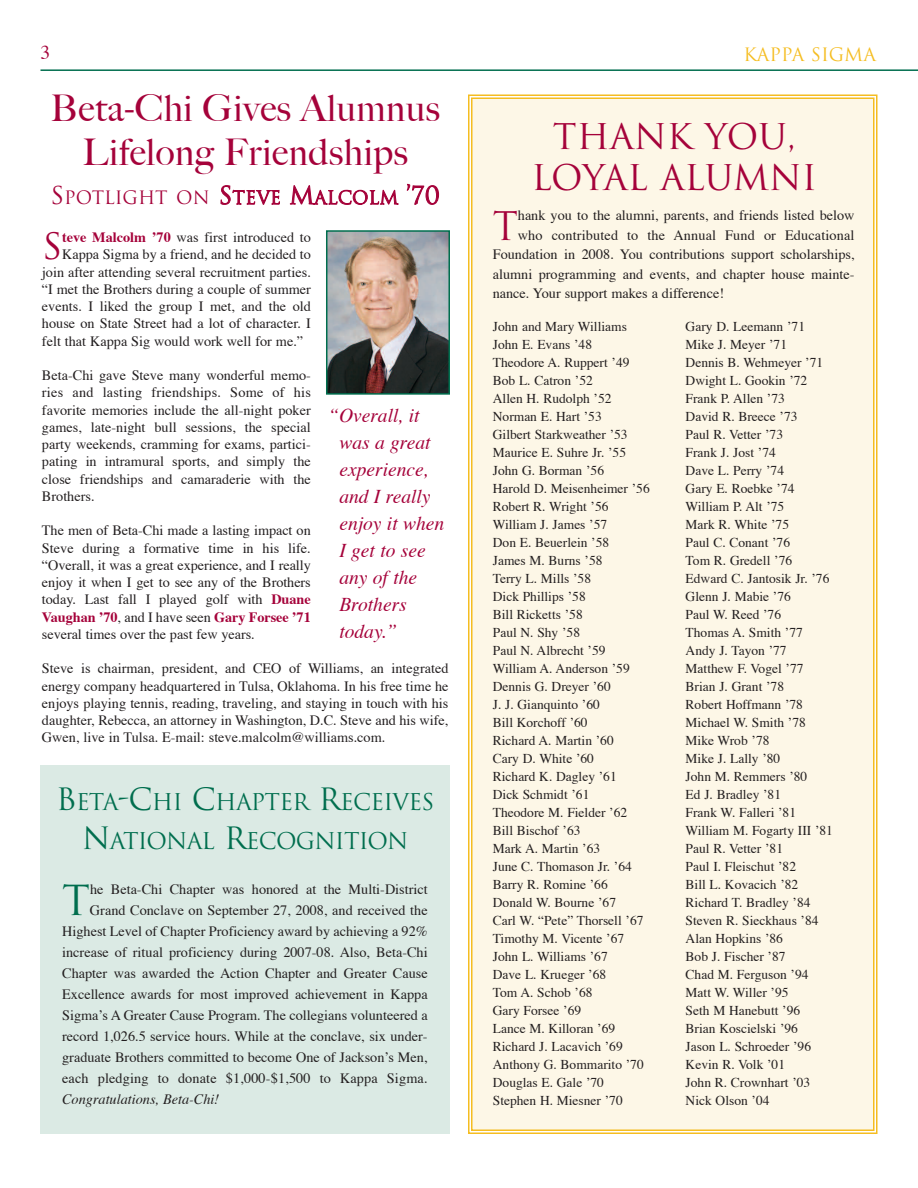
<style>
.page{position:relative;width:918px;height:1188px;background:#fff}
.page>*{position:absolute;margin:0;border:0;box-sizing:border-box;transform-origin:0 0}
.t1{font:40.35px "Trajan";color:#006e4e}
.t2{font:38.4px "Trajan";color:#a5023a;scale:.95 1}
.t3{font:500 36.75px/44.1px "Big Caslon";letter-spacing:.015em;color:#a5023a;text-align:center}
.t4{font:35.4px "Trajan";color:#a5023a}
.t5{font:34.5px/41.4px "Trajan";color:#a5023a;text-align:center}
.t6{font:22.5px/39px "Trajan";letter-spacing:-.035em;color:#006e4e;text-align:center}
.t7{font:italic 19.5px/27px "Times";color:#a5023a}
.t8{font:19.5px "Times";color:#a5023a}
.t9{font:18px "Trajan";color:#a5023a}
.t10{font:18px "Trajan";color:#f5bd21}
.t11{font:14.25px/17.2px "Times";color:#231f20;text-align:justify}
.t12{font:italic 14.25px "Times";color:#231f20}
.t13{font:13.5px/18px "Times";color:#231f20}
.s1{font-size:24px}
.s2{font-weight:700;color:#a5023a}
.s3{font-size:30px}
</style>
<div class="page">
<div style="left:40px;top:765px;width:410px;height:369px;background:#dbeae4"></div>
<div style="left:472px;top:99px;width:401px;height:1031px;background:#fdf7e7"></div>
<div style="left:468px;top:94px;width:410px;height:1040px;border:2px solid #f5bd21"></div>
<div style="left:471px;top:98px;width:403px;height:1033px;border:2px solid #f5bd21"></div>
<hr style="left:40px;top:69px;width:878px;height:2px;background:#006e4e">
<img style="left:329px;top:233px;width:118px;height:159px">
<div style="left:326px;top:230px;width:124px;height:165px;border:2px solid #006e4e"></div>
<h3 class="t8" style="left:40px;top:44px;width:11px">3</h3>
<p class="t10" style="left:743px;top:44px;width:134px">KAPPA SIGMA</p>
<h3 class="t3" style="left:51px;top:87px;width:391px">Beta-Chi Gives Alumnus<br>Lifelong Friendships</h3>
<p class="t9" style="left:51px;top:187px;width:391px"><span class="s1">S</span>POTLIGHT ON <span class="s1">S</span>TEVE <span class="s1">M</span>ALCOLM <span class="s1">’70</span></p>
<h3 class="t4" style="left:42px;top:226px;width:22px">S</h3>
<p class="t11" style="left:62px;top:230px;width:250px"><span class="s2">teve Malcolm ’70</span> was first introduced to</p>
<p class="t11" style="left:62px;top:247px;width:250px">Kappa Sigma by a friend, and he decided to</p>
<p class="t11" style="left:42px;top:264px;width:270px">join after attending several recruitment parties.</p>
<p class="t11" style="left:42px;top:282px;width:270px">“I met the Brothers during a couple of summer</p>
<p class="t11" style="left:42px;top:299px;width:270px">events. I liked the group I met, and the old</p>
<p class="t11" style="left:42px;top:316px;width:270px">house on State Street had a lot of character. I</p>
<p class="t11" style="left:42px;top:333px;width:263px">felt that Kappa Sig would work well for me.”</p>
<p class="t11" style="left:42px;top:368px;width:270px">Beta-Chi gave Steve many wonderful memo&shy;ries and lasting friendships. Some of his favorite memories include the all-night poker games, late-night bull sessions, the special party weekends, cramming for exams, partici&shy;pating in intramural sports, and simply the close friendships and camaraderie with the Brothers.</p>
<p class="t11" style="left:42px;top:523px;width:270px">The men of Beta-Chi made a lasting impact on Steve during a formative time in his life. “Overall, it was a great experience, and I really enjoy it when I get to see any of the Brothers today. Last fall I played golf with <span class="s2">Duane Vaughan ’70</span>, and I have seen <span class="s2">Gary Forsee ’71 </span>several times over the past few years.</p>
<p class="t11" style="left:42px;top:661px;width:408px">Steve is chairman, president, and CEO of Williams, an integrated energy company headquartered in Tulsa, Oklahoma. In his free time he enjoys playing tennis, reading, traveling, and staying in touch with his daughter, Rebecca, an attorney in Washington, d.C. Steve and his wife, Gwen, live in Tulsa. E-mail: steve.malcolm@williams.com.</p>
<h3 class="t7" style="left:339px;top:404px;width:106px;text-indent:-11px">“Overall, it was a great experience, and I really enjoy it when<br>I get to see any of the<br>Brothers today.”</h3>
<h3 class="t6" style="left:56px;top:782px;width:380px"><span class="s3">B</span>ETA<span class="s3">-C</span>HI <span class="s3">C</span>HAPTER <span class="s3">R</span>ECEIVES<br><span class="s3">N</span>ATIONAL <span class="s3">R</span>ECOGNITION</h3>
<h1 class="t1" style="left:62px;top:877px;width:29px">T</h1>
<p class="t11" style="left:62px;top:880px;width:367px;line-height:21px;text-align:right">he Beta-Chi Chapter was honored at the Multi-district Grand Conclave on September 27, 2008, and received the Highest Level of Chapter Proficiency award by achieving a 92% increase of ritual proficiency during 2007-08. Also, Beta-Chi Chapter was awarded the Action Chapter and Greater Cause Excellence awards for most improved achievement in Kappa Sigma’s A Greater Cause Program. The collegians volunteered a record 1,026.5 service hours. While at the conclave, six under&shy;graduate Brothers committed to become One of Jackson’s Men, each pledging to donate $1,000-$1,500 to Kappa Sigma.</p>
<p class="t12" style="left:62px;top:1093px;width:159px">Congratulations, Beta-Chi!</p>
<h3 class="t5" style="left:532px;top:116px;width:287px">THANK YOU,<br>LOYAL ALUMNI</h3>
<h2 class="t2" style="left:493px;top:204px;width:28px">T</h2>
<p class="t11" style="left:518px;top:208px;width:338px">hank you to the alumni, parents, and friends listed below</p>
<p class="t11" style="left:518px;top:227px;width:338px">who contributed to the Annual Fund or Educational</p>
<p class="t11" style="left:493px;top:247px;width:363px">Foundation in 2008. You contributions support scholarships,</p>
<p class="t11" style="left:493px;top:266px;width:363px">alumni programming and events, and chapter house mainte-</p>
<p class="t11" style="left:493px;top:286px;width:233px">nance. Your support makes a difference!</p>
<p class="t13" style="left:493px;top:319px;width:158px">John and Mary Williams<br>John E. Evans ’48<br>Theodore A. Ruppert ’49<br>Bob L. Catron ’52<br>Allen H. Rudolph ’52 norman E. Hart ’53<br>Gilbert Starkweather ’53<br>Maurice E. Suhre Jr. ’55<br>John G. Borman ’56<br>Harold d. Meisenheimer ’56<br>Robert R. Wright ’56<br>William J. James ’57<br>don E. Beuerlein ’58<br>James M. Burns ’58<br>Terry L. Mills ’58<br>dick Phillips ’58<br>Bill Ricketts ’58<br>Paul n. Shy ’58<br>Paul n. Albrecht ’59<br>William A. Anderson ’59 dennis G. dreyer ’60<br>J. J. Gianquinto ’60<br>Bill Korchoff ’60<br>Richard A. Martin ’60<br>Cary d. White ’60<br>Richard K. dagley ’61<br>dick Schmidt ’61<br>Theodore M. Fielder ’62<br>Bill Bischof ’63<br>Mark A. Martin ’63<br>June C. Thomason Jr. ’64<br>Barry R. Romine ’66 donald W. Bourne ’67<br>Carl W. “Pete” Thorsell ’67<br>Timothy M. Vicente ’67<br>John L. Williams ’67<br>dave L. Krueger ’68<br>Tom A. Schob ’68<br>Gary Forsee ’69<br>Lance M. Killoran ’69<br>Richard J. Lacavich ’69<br>Anthony G. Bommarito ’70 douglas E. Gale ’70<br>Stephen H. Miesner ’70</p>
<p class="t13" style="left:686px;top:319px;width:149px">Gary d. Leemann ’71<br>Mike J. Meyer ’71<br>dennis B. Wehmeyer ’71 dwight L. Gookin ’72<br>Frank P. Allen ’73<br>david R. Breece ’73<br>Paul R. Vetter ’73<br>Frank J. Jost ’74<br>dave L. Perry ’74<br>Gary E. Roebke ’74<br>William P. Alt ’75<br>Mark R. White ’75<br>Paul C. Conant ’76<br>Tom R. Gredell ’76<br>Edward C. Jantosik Jr. ’76<br>Glenn J. Mabie ’76<br>Paul W. Reed ’76<br>Thomas A. Smith ’77<br>Andy J. Tayon ’77<br>Matthew F. Vogel ’77<br>Brian J. Grant ’78<br>Robert Hoffmann ’78<br>Michael W. Smith ’78<br>Mike Wrob ’78<br>Mike J. Lally ’80<br>John M. Remmers ’80<br>Ed J. Bradley ’81<br>Frank W. Falleri ’81<br>William M. Fogarty III ’81<br>Paul R. Vetter ’81<br>Paul I. Fleischut ’82<br>Bill L. Kovacich ’82<br>Richard T. Bradley ’84<br>Steven R. Sieckhaus ’84<br>Alan Hopkins ’86<br>Bob J. Fischer ’87<br>Chad M. Ferguson ’94<br>Matt W. Willer ’95<br>Seth M Hanebutt ’96<br>Brian Koscielski ’96<br>Jason L. Schroeder ’96<br>Kevin R. Volk ’01<br>John R. Crownhart ’03 nick Olson ’04</p>
</div>
